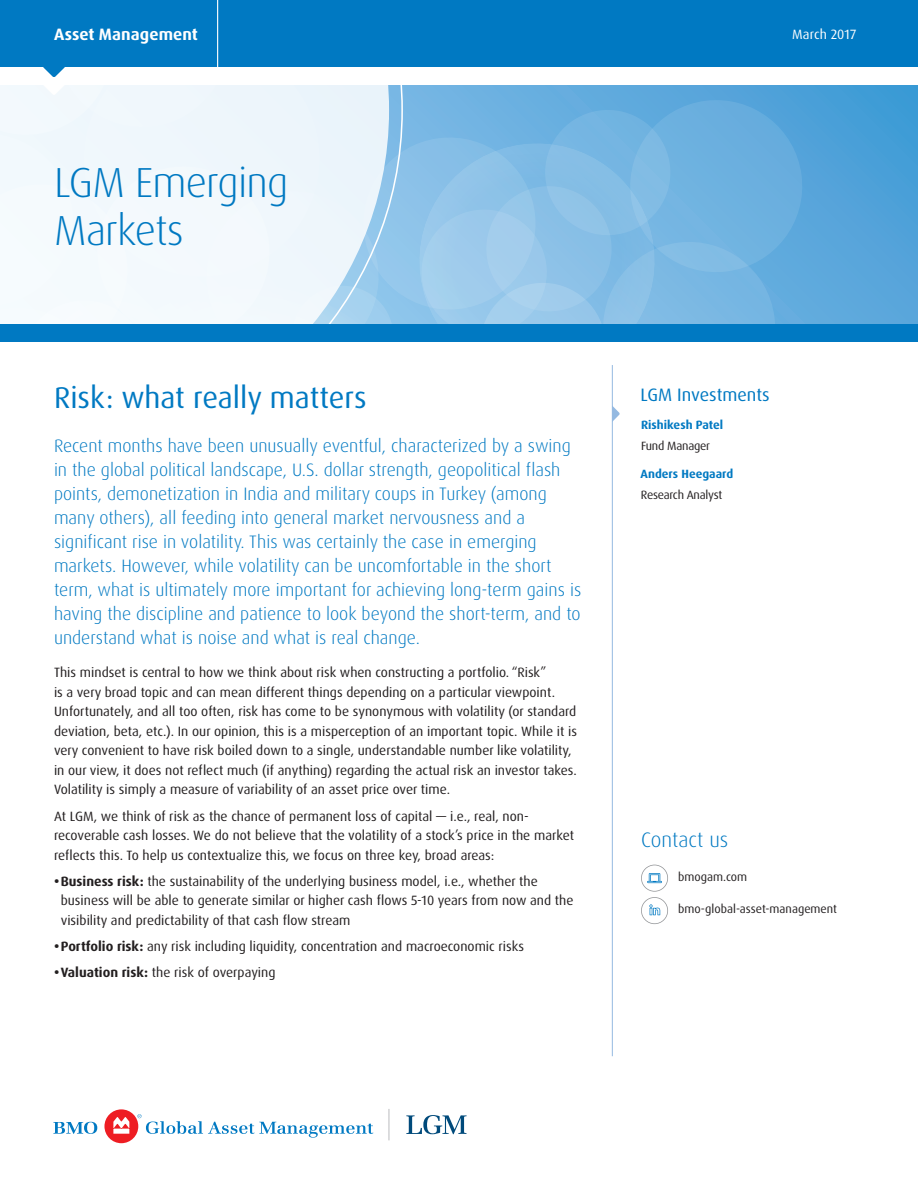
<style>
.page{position:relative;width:918px;height:1188px;background:#fff}
.page>*{position:absolute;margin:0;border:0;box-sizing:border-box;transform-origin:0 0}
.t1{font:300 42px/48px "Dax OT";letter-spacing:-.02em;color:#0079c2}
.t2{font:30px "Dax OT";color:#0079c2}
.t3{font:300 21px "Dax OT";color:#0079c2}
.t4{font:300 18px/24px "Dax OT";color:#0079c2}
.t5{font:18px "Dax OT";color:#0079c2}
.t6{font:700 16.5px "Dax OT";letter-spacing:.005em;color:#fff}
.t7{font:13.5px/19.5px "Dax OT";color:#231f20}
.t8{font:13.5px "Dax OT";letter-spacing:.01em;color:#fff}
.t9{font:12px "Dax OT";letter-spacing:-.005em;color:#231f20}
.t10{font:700 12px "Dax OT";color:#0079c2}
.t11{font:500 12px "Dax OT";letter-spacing:-.02em;color:#231f20}
.s1{font-weight:700}
</style>
<div class="page">
<div style="left:0;top:68px;width:918px;height:256px;background:linear-gradient(to bottom,#3f9bd5,#61a9dd)"></div>
<div style="left:0;top:324px;width:918px;height:18px;background:#0079c2"></div>
<div style="left:0;top:0;width:918px;height:68px;background:#0079c2"></div>
<div style="left:0;top:68px;width:918px;height:17px;background:#fff"></div>
<svg style="left:0;top:63px;width:802px;height:261px"></svg>
<hr style="left:217px;top:0;width:1px;height:68px;background:#fff">
<hr style="left:612px;top:365px;width:1px;height:691px;background:#94b9e1">
<svg style="left:641px;top:865px;width:27px;height:60px"></svg>
<svg style="left:612px;top:405px;width:8px;height:16px"></svg>
<svg style="left:53px;top:1122px;width:44px;height:12px"></svg>
<div style="left:104px;top:1109px;width:34px;height:34px;background:#ee1d23;border-radius:50%"></div>
<svg style="left:113px;top:1117px;width:16px;height:17px"></svg>
<svg style="left:137px;top:1114px;width:236px;height:24px"></svg>
<svg style="left:406px;top:1115px;width:61px;height:19px"></svg>
<hr style="left:388px;top:1109px;width:1px;height:31px;background:#bcbdc0">
<p class="t6" style="left:54px;top:24px;width:145px">Asset Management</p>
<p class="t8" style="left:792px;top:26px;width:66px">March 2017</p>
<h1 class="t1" style="left:54px;top:159px;width:236px">LGM Emerging<br>Markets</h1>
<h2 class="t2" style="left:54px;top:379px;width:314px">Risk: what really matters</h2>
<p class="t4" style="left:54px;top:434px;width:529px">Recent months have been unusually eventful, characterized by a swing in the global political landscape, U.S. dollar strength, geopolitical flash points, demonetization in India and military coups in Turkey (among many others), all feeding into general market nervousness and a significant rise in volatility. This was certainly the case in emerging markets. However, while volatility can be uncomfortable in the short term, what is ultimately more important for achieving long-term gains is having the discipline and patience to look beyond the short-term, and to understand what is noise and what is real change.</p>
<p class="t7" style="left:54px;top:663px;width:525px">This mindset is central to how we think about risk when constructing a portfolio. “Risk”<br>is a very broad topic and can mean different things depending on a particular viewpoint.<br>Unfortunately, and all too often, risk has come to be synonymous with volatility (or standard deviation, beta, etc.). In our opinion, this is a misperception of an important topic. While it is very convenient to have risk boiled down to a single, understandable number like volatility, in our view, it does not reflect much (if anything) regarding the actual risk an investor takes.<br>Volatility is simply a measure of variability of an asset price over time.</p>
<p class="t7" style="left:54px;top:806px;width:522px">At LGM, we think of risk as the chance of permanent loss of capital — i.e., real, non&shy;recoverable cash losses. We do not believe that the volatility of a stock’s price in the market reflects this. To help us contextualize this, we focus on three key, broad areas:</p>
<p class="t7" style="left:61px;top:872px;width:514px;text-indent:-7px"><span class="s1">•Business risk:</span> the sustainability of the underlying business model, i.e., whether the business will be able to generate similar or higher cash flows 5-10 years from now and the visibility and predictability of that cash flow stream</p>
<p class="t7" style="left:54px;top:937px;width:472px"><span class="s1">•Portfolio risk:</span> any risk including liquidity, concentration and macroeconomic risks</p>
<p class="t7" style="left:54px;top:963px;width:223px"><span class="s1">•Valuation risk:</span> the risk of overpaying</p>
<h3 class="t5" style="left:640px;top:383px;width:131px">LGM Investments</h3>
<p class="t10" style="left:641px;top:417px;width:84px">Rishikesh Patel</p>
<p class="t9" style="left:641px;top:438px;width:71px">Fund Manager</p>
<p class="t10" style="left:641px;top:466px;width:94px">Anders Heegaard</p>
<p class="t9" style="left:641px;top:487px;width:83px">Research Analyst</p>
<h3 class="t3" style="left:676px;top:826px;width:49px">act us</h3>
<p class="t11" style="left:640px;top:863px;width:97px">Mark D. Osterkamp</p>
<h3 class="t3" style="left:641px;top:827px;width:89px">Contact us</h3>
<p class="t9" style="left:678px;top:869px;width:71px">bmogam.com</p>
<p class="t9" style="left:678px;top:902px;width:161px">bmo-global-asset-management</p>
</div>
